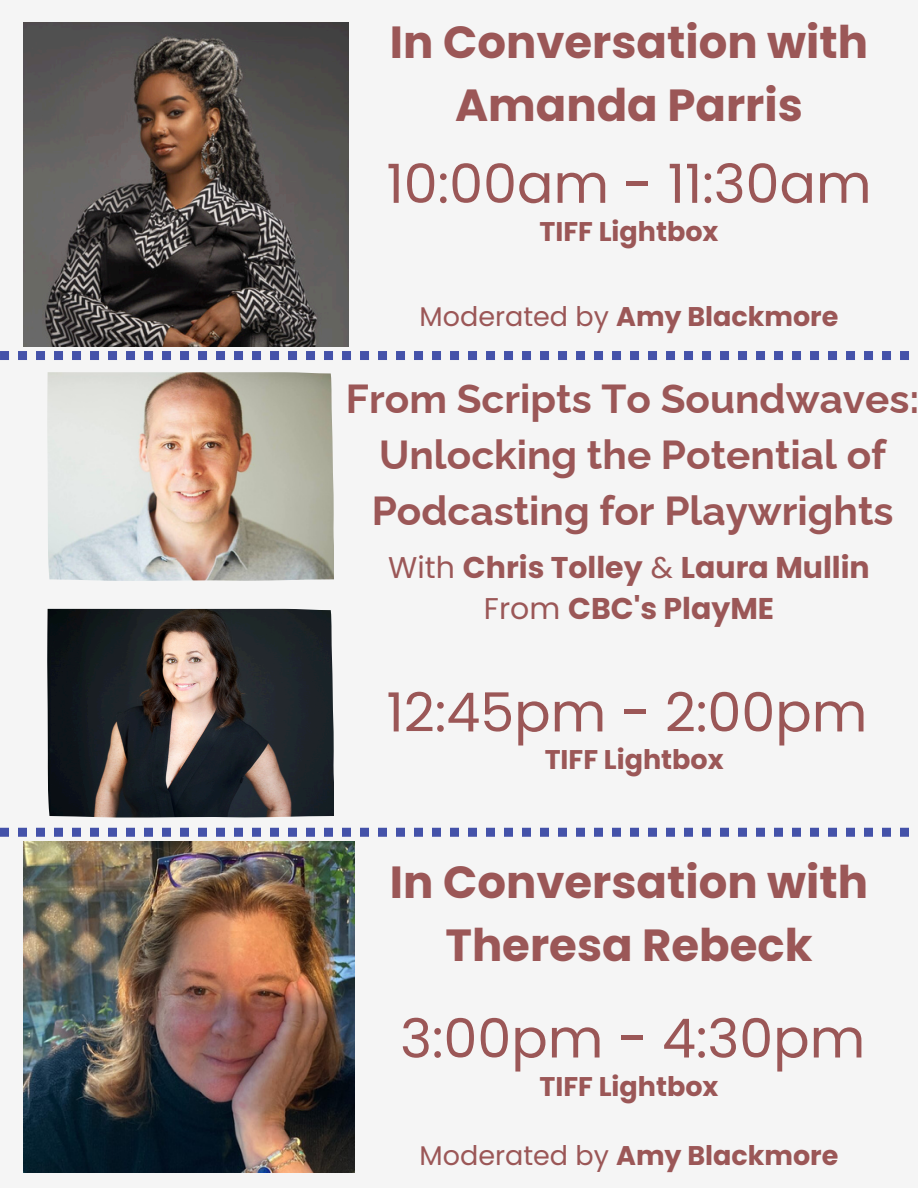
<style>
.page{position:relative;width:918px;height:1188px;background:#f5f5f5}
.page>*{position:absolute;margin:0;border:0;box-sizing:border-box;transform-origin:0 0}
.t1{font:54px "Poppins";color:#9b5757}
.t2{font:700 45px/63px "Poppins";color:#9b5757;text-align:center}
.t3{font:700 40.5px/56.2px "Raleway";color:#9b5757;text-align:center}
.t4{font:700 30px/41.7px "Poppins";color:#9b5757;text-align:center}
.t5{font:700 27px "Poppins";color:#9b5757}
.s1{font-weight:400}
</style>
<div class="page">
<img style="left:24px;top:22px;width:324px;height:325px">
<img style="left:24px;top:841px;width:331px;height:331px">
<svg style="left:0;top:351px;width:909px;height:9px"></svg>
<svg style="left:0;top:828px;width:909px;height:9px"></svg>
<img style="left:47px;top:372px;width:286px;height:209px">
<img style="left:47px;top:609px;width:286px;height:208px">
<p class="t2" style="left:390px;top:11px;width:480px">In Conversation with<br>Amanda Parris</p>
<h3 class="t1" style="left:386px;top:146px;width:487px">10:00am - 11:30am</h3>
<p class="t5" style="left:540px;top:213px;width:180px">TIFF Lightbox</p>
<p class="t5" style="left:420px;top:297px;width:420px"><span class="s1">Moderated by</span> Amy Blackmore</p>
<h2 class="t3" style="left:346px;top:370px;width:575px">From Scripts To Soundwaves:<br>Unlocking the Potential of<br>Podcasting for Playwrights</h2>
<p class="t4" style="left:388px;top:547px;width:483px"><span class="s1">With</span> Chris Tolley <span class="s1">&amp;</span> Laura Mullin<br><span class="s1">From</span> CBC's PlayME</p>
<p class="t1" style="left:386px;top:675px;width:482px">12:45pm - 2:00pm</p>
<h1 class="t5" style="left:545px;top:741px;width:180px">TIFF Lightbox</h1>
<p class="t2" style="left:390px;top:850px;width:480px">In Conversation with<br>Theresa Rebeck</p>
<h2 class="t1" style="left:400px;top:1001px;width:467px">3:00pm - 4:30pm</h2>
<h3 class="t5" style="left:540px;top:1067px;width:180px">TIFF Lightbox</h3>
<h1 class="t5" style="left:420px;top:1136px;width:420px"><span class="s1">Moderated by</span> Amy Blackmore</h1>
</div>
